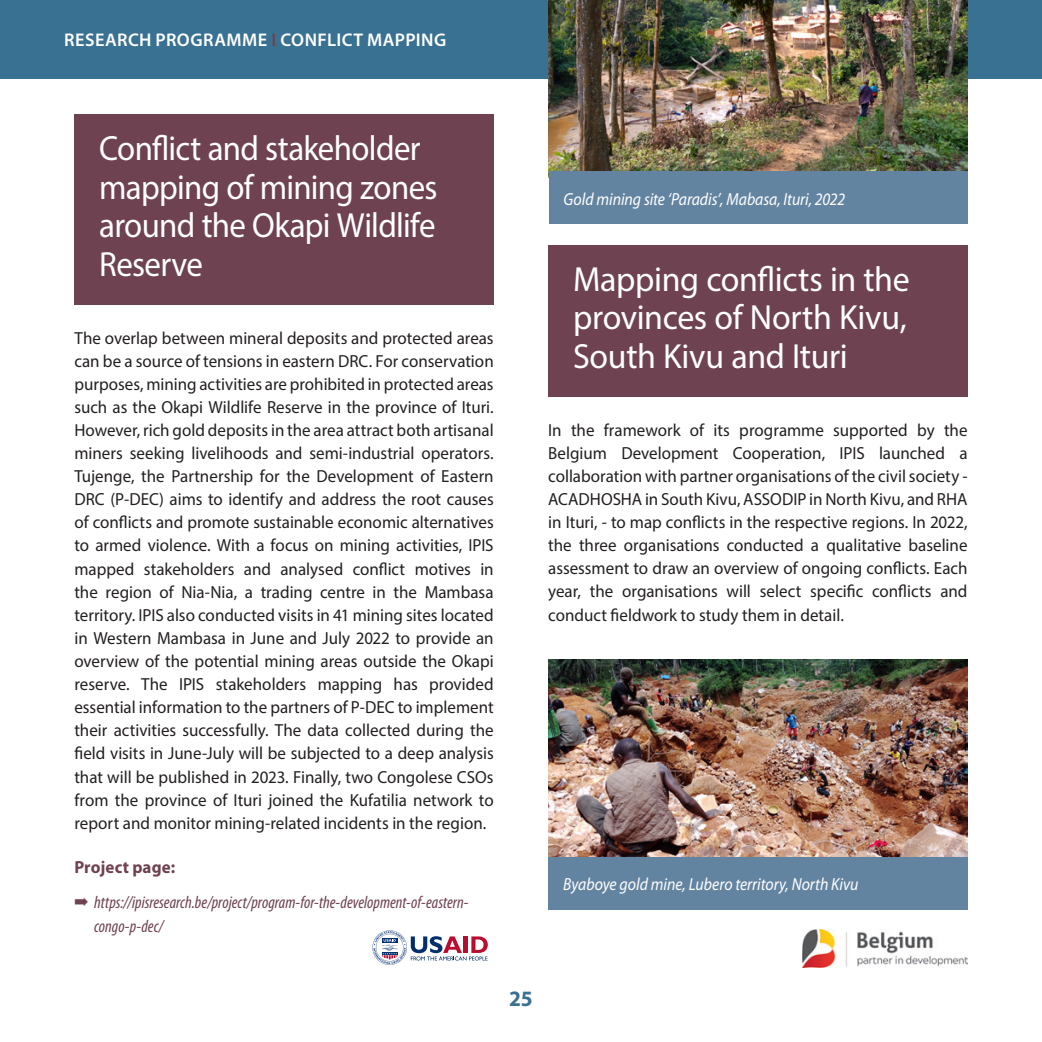
<style>
.page{position:relative;width:1042px;height:1042px;background:#fff}
.page>*{position:absolute;margin:0;border:0;box-sizing:border-box;transform-origin:0 0}
.t1{font:35px/38.5px "Myriad Pro";letter-spacing:-.015em;color:#fff;scale:.94 1}
.t2{font:35px/38.5px "Myriad Pro";letter-spacing:-.015em;color:#fff;text-align:justify}
.Heading_3{font:700 22.05px "Myriad Pro";color:#397192}
.Heading_2{font:600 18.38px "Myriad Pro";letter-spacing:.025em;color:#fff}
.body{font:17.5px/23.1px "Myriad Pro";color:#231f20;text-align:justify}
.t3{font:italic condensed 17.5px/24.5px "Myriad Pro";color:#6e4251}
.t4{font:italic 17.5px "Myriad Pro";letter-spacing:-.005em;color:#fff;scale:.9 1}
.t5{font:700 17.5px "Myriad Pro";letter-spacing:.005em;color:#6e4251}
.s1{color:#6e4251}
</style>
<div class="page">
<div style="left:0;top:0;width:1042px;height:78px;background:#397192"></div>
<div style="left:74px;top:114px;width:420px;height:190px;background:#6e4251"></div>
<div style="left:548px;top:245px;width:419px;height:151px;background:#6e4251"></div>
<img style="left:549px;top:0;width:418px;height:172px">
<svg style="left:372px;top:930px;width:116px;height:35px"></svg>
<img style="left:548px;top:660px;width:419px;height:197px">
<div style="left:548px;top:857px;width:419px;height:52px;background:#6384a1"></div>
<img style="left:802px;top:929px;width:165px;height:38px">
<div style="left:549px;top:172px;width:418px;height:52px;background:#6384a1"></div>
<p class="Heading_2" style="left:64px;top:28px;width:383px">RESEARCH PROGRAMME <span class="s1">I</span> CONFLICT MAPPING</p>
<h3 class="t1" style="left:99px;top:129px;width:361px">Conflict and stakeholder mapping of mining zones around the Okapi Wildlife<br>Reserve</h3>
<p class="body" style="left:74px;top:326px;width:421px">The overlap between mineral deposits and protected areas can be a source of tensions in eastern DRC. For conservation purposes, mining activities are prohibited in protected areas such as the Okapi Wildlife Reserve in the province of Ituri.<br>However, rich gold deposits in the area attract both artisanal miners seeking livelihoods and semi-industrial operators.<br>Tujenge, the Partnership for the Development of Eastern DRC (P-DEC) aims to identify and address the root causes of conflicts and promote sustainable economic alternatives to armed violence. With a focus on mining activities, IPIS mapped stakeholders and analysed conflict motives in the region of Nia-Nia, a trading centre in the Mambasa territory. IPIS also conducted visits in 41 mining sites located in Western Mambasa in June and July 2022 to provide an overview of the potential mining areas outside the Okapi reserve. The IPIS stakeholders mapping has provided essential information to the partners of P-DEC to implement their activities successfully. The data collected during the field visits in June-July will be subjected to a deep analysis that will be published in 2023. Finally, two Congolese CSOs from the province of Ituri joined the Kufatilia network to report and monitor mining-related incidents in the region.</p>
<h5 class="t5" style="left:74px;top:857px;width:102px">Project page:</h5>
<p class="t3" style="left:94px;top:889px;width:376px;text-indent:-20px">➡ https://ipisresearch.be/project/program-for-the-development-of-eastern&shy;congo-p-dec/</p>
<p class="t4" style="left:563px;top:189px;width:314px">Gold mining site ‘Paradis’, Mabasa, Ituri, 2022</p>
<h3 class="t2" style="left:573px;top:259px;width:338px">Mapping conflicts in the provinces of North Kivu, South Kivu and Ituri</h3>
<p class="body" style="left:548px;top:418px;width:421px">In the framework of its programme supported by the Belgium Development Cooperation, IPIS launched a collaboration with partner organisations of the civil society - ACADHOSHA in South Kivu, ASSODIP in North Kivu, and RHA in Ituri, - to map conflicts in the respective regions. In 2022, the three organisations conducted a qualitative baseline assessment to draw an overview of ongoing conflicts. Each year, the organisations will select specific conflicts and conduct fieldwork to study them in detail.</p>
<p class="t4" style="left:563px;top:875px;width:330px">Byaboye gold mine, Lubero territory, North Kivu</p>
<p class="Heading_3" style="left:509px;top:986px;width:25px">25</p>
</div>
